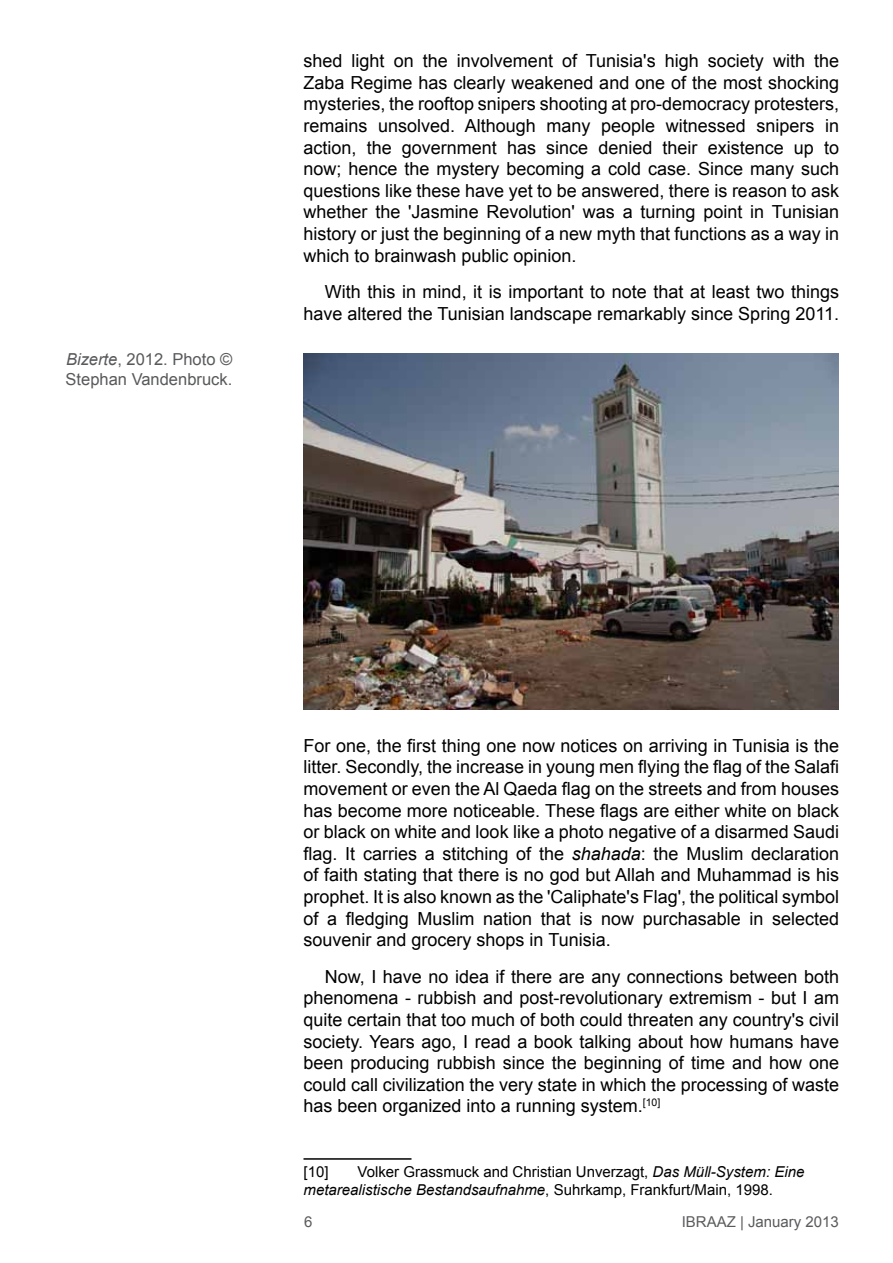
<style>
.page{position:relative;width:893px;height:1263px;background:#fff}
.page>*{position:absolute;margin:0;border:0;box-sizing:border-box;transform-origin:0 0}
.t1{font:18px/21.6px "Arial";color:#000;text-align:justify}
.t2{font:16.5px/19.8px "Arial";color:#58595b}
.t3{font:15px/18px "Arial";color:#000}
.t4{font:15px "Arial";color:#5a5b5d}
.s1{font-style:italic}
</style>
<div class="page">
<hr style="left:303px;top:1158px;width:108px;height:2px;background:#000">
<img style="left:303px;top:353px;width:535px;height:357px">
<p class="t2" style="left:66px;top:350px;width:168px"><span class="s1">Bizerte</span>, 2012. Photo ©<br>Stephan Vandenbruck.</p>
<p class="t1" style="left:303px;top:50px;width:537px">shed light on the involvement of Tunisia's high society with the Zaba Regime has clearly weakened and one of the most shocking mysteries, the rooftop snipers shooting at pro-democracy protesters, remains unsolved. Although many people witnessed snipers in action, the government has since denied their existence up to now; hence the mystery becoming a cold case. Since many such questions like these have yet to be answered, there is reason to ask whether the 'Jasmine Revolution' was a turning point in Tunisian history or just the beginning of a new myth that functions as a way in which to brainwash public opinion.</p>
<p class="t1" style="left:303px;top:281px;width:537px;text-align:right">With this in mind, it is important to note that at least two things have altered the Tunisian landscape remarkably since Spring 2011.</p>
<p class="t1" style="left:303px;top:735px;width:537px">For one, the first thing one now notices on arriving in Tunisia is the litter. Secondly, the increase in young men flying the flag of the Salafi movement or even the Al Qaeda flag on the streets and from houses has become more noticeable. These flags are either white on black or black on white and look like a photo negative of a disarmed Saudi flag. It carries a stitching of the <span class="s1">shahada</span>: the Muslim declaration of faith stating that there is no god but Allah and Muhammad is his prophet. It is also known as the 'Caliphate's Flag', the political symbol of a fledging Muslim nation that is now purchasable in selected souvenir and grocery shops in Tunisia.</p>
<p class="t1" style="left:304px;top:966px;width:537px;text-indent:21px">Now, I have no idea if there are any connections between both phenomena - rubbish and post-revolutionary extremism - but I am quite certain that too much of both could threaten any country's civil society. Years ago, I read a book talking about how humans have been producing rubbish since the beginning of time and how one could call civilization the very state in which the processing of waste has been organized into a running system.<sup>[10]</sup></p>
<p class="t3" style="left:303px;top:1163px;width:502px;text-indent:54px">Volker Grassmuck and Christian Unverzagt, <span class="s1">Das Müll-System: Eine metarealistische Bestandsaufnahme</span>, Suhrkamp, Frankfurt/Main, 1998.</p>
<p class="t3" style="left:303px;top:1163px;width:27px">[10]</p>
<p class="t4" style="left:304px;top:1212px;width:10px">6</p>
<p class="t4" style="left:682px;top:1212px;width:159px">IBRAAZ | January 2013</p>
</div>
